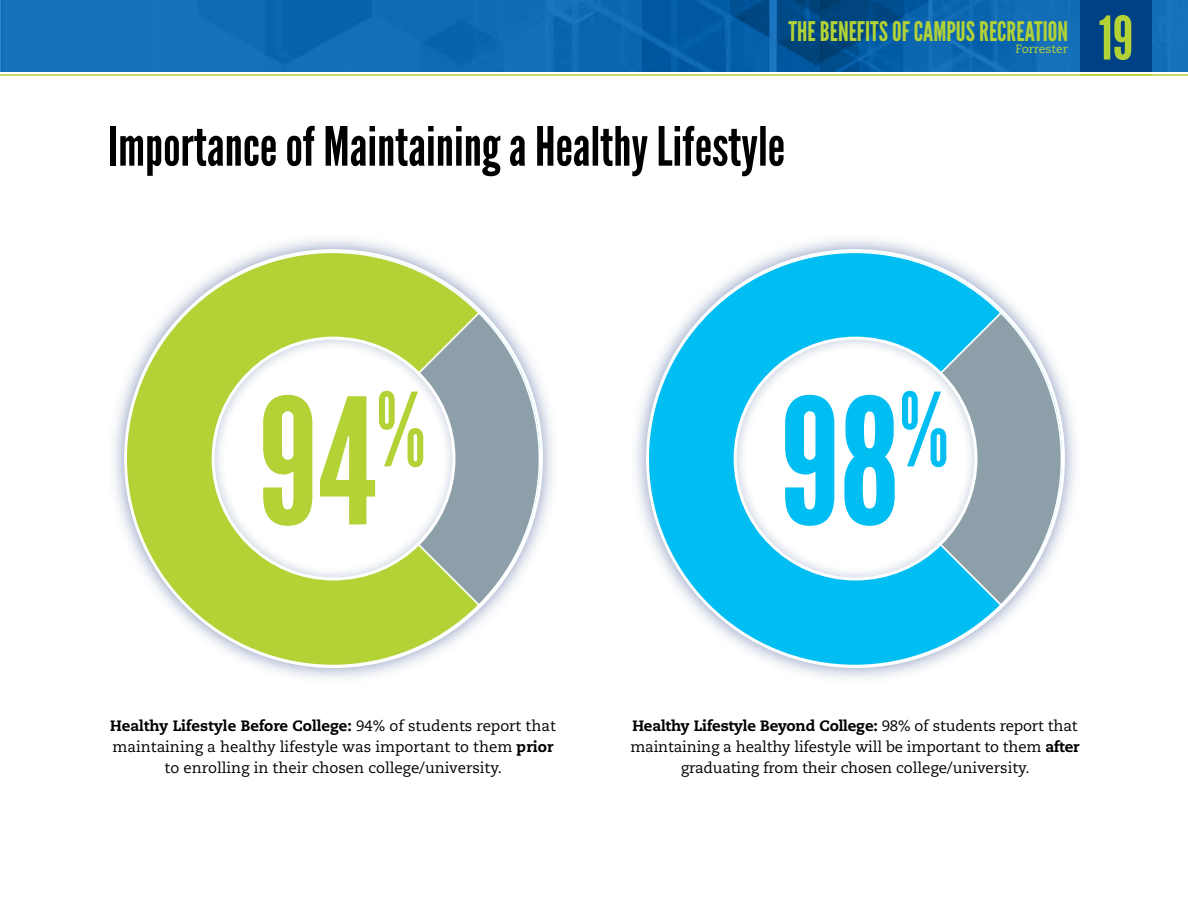
<style>
.page{position:relative;width:1188px;height:918px;background:#fff}
.page>*{position:absolute;margin:0;border:0;box-sizing:border-box;transform-origin:0 0}
.t1{font:174.45px "League Gothic";color:#b3d235}
.t2{font:174.45px "League Gothic";color:#00bdf2}
.t3{font:60px "League Gothic";color:#b3d235}
.t4{font:54px "League Gothic";color:#000}
.t5{font:27px "League Gothic";color:#b3d235}
.t6{font:15px/21px "Caecilia";color:#000;text-align:center}
.t7{font:12px "Caecilia";color:#b3d235}
.s1{font-weight:800}
</style>
<div class="page">
<svg style="left:481px;top:311px;width:72px;height:296px"></svg>
<svg style="left:113px;top:239px;width:368px;height:439px"></svg>
<svg style="left:213px;top:338px;width:241px;height:241px"></svg>
<svg style="left:1003px;top:311px;width:72px;height:296px"></svg>
<svg style="left:635px;top:239px;width:368px;height:439px"></svg>
<svg style="left:735px;top:338px;width:241px;height:241px"></svg>
<svg style="left:0;top:0;width:1188px;height:72px;background:#0d65ae"></svg>
<hr style="left:0;top:74px;width:1188px;height:2px;background:#b3d235">
<div style="left:1080px;top:0;width:72px;height:72px;background:#004185"></div>
<h3 class="t5" style="left:789px;top:16px;width:281px">THE BENEFITS OF CAMPUS RECREATION</h3>
<p class="t7" style="left:1015px;top:42px;width:54px">Forrester</p>
<h3 class="t4" style="left:108px;top:115px;width:679px">Importance of Maintaining a Healthy Lifestyle</h3>
<h2 class="t3" style="left:1099px;top:4px;width:36px">19</h2>
<h1 class="t1" style="left:258px;top:362px;width:169px">94<sup>%</sup></h1>
<h1 class="t2" style="left:780px;top:362px;width:170px">98<sup>%</sup></h1>
<p class="t6" style="left:110px;top:715px;width:447px"><span class="s1">Healthy Lifestyle Before College:</span> 94% of students report that maintaining a healthy lifestyle was important to them <span class="s1">prior </span>to enrolling in their chosen college/university.</p>
<p class="t6" style="left:630px;top:715px;width:451px"><span class="s1">Healthy Lifestyle Beyond College:</span> 98% of students report that maintaining a healthy lifestyle will be important to them <span class="s1">after </span>graduating from their chosen college/university.</p>
</div>
